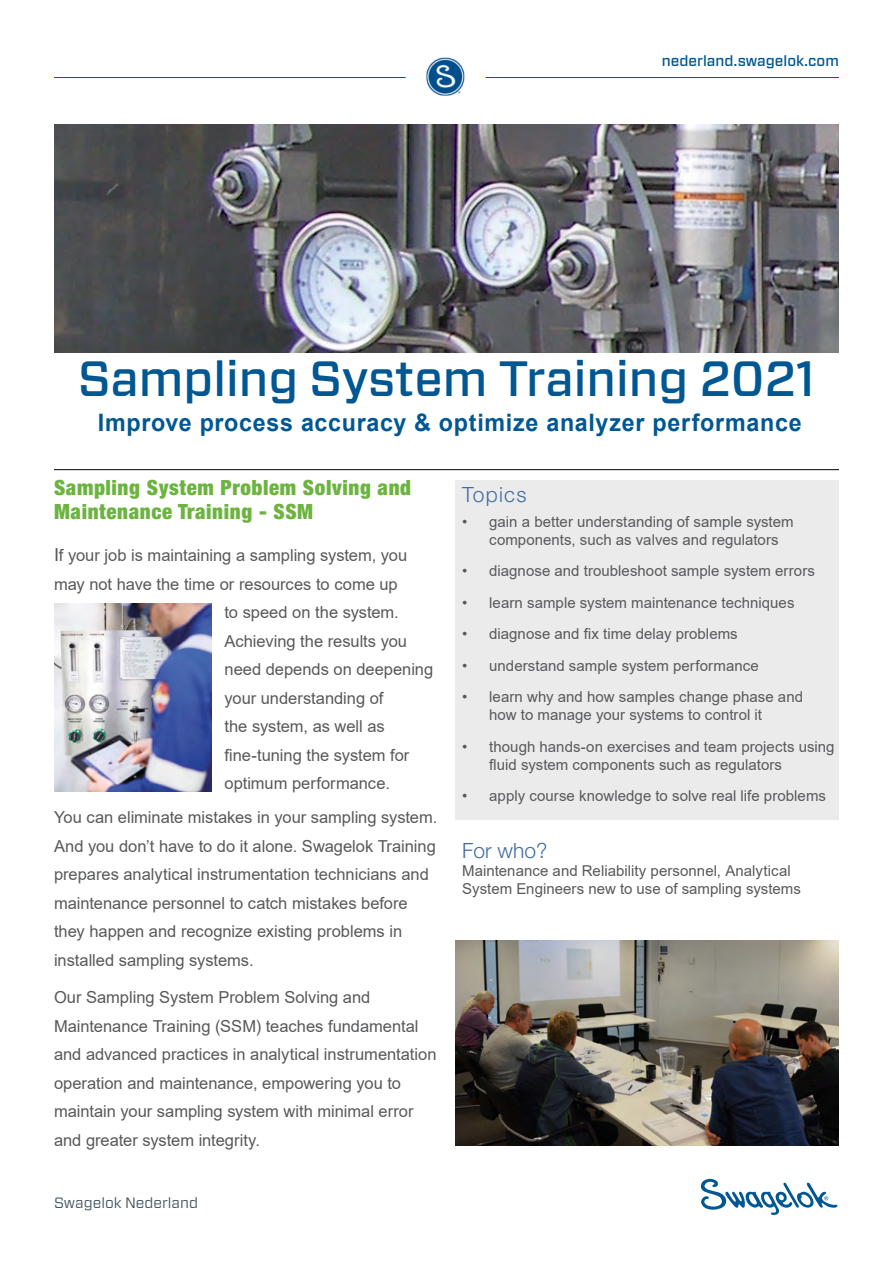
<style>
.page{position:relative;width:893px;height:1263px;background:#fff}
.page>*{position:absolute;margin:0;border:0;box-sizing:border-box;transform-origin:0 0}
.t1{font:500 49.5px "Forza";color:#005792}
.t2{font:700 24px "Arial";letter-spacing:.03em;color:#005792}
.t3{font:900 condensed 21px/24px "Helvetica Neue LT Std";letter-spacing:.03em;color:#6cb33f}
.t4{font:300 21px "Helvetica Neue LT Std";color:#426ca0}
.t5{font:16.5px/28.5px "Arial";color:#58595b}
.t6{font:15px/18px "Arial";color:#58595b}
.t7{font:500 15px "Forza";color:#005792}
.t8{font:15px "Forza";color:#455560}
.s1{font-size:18px}
</style>
<div class="page">
<div style="left:455px;top:480px;width:384px;height:339px;background:#ebebec"></div>
<hr style="left:54px;top:77px;width:352px;height:1px;background:#005792">
<hr style="left:486px;top:77px;width:353px;height:1px;background:#005792">
<img style="left:426px;top:57px;width:39px;height:39px">
<hr style="left:54px;top:469px;width:785px;height:1px;background:#000">
<svg style="left:701px;top:1179px;width:137px;height:36px"></svg>
<img style="left:54px;top:125px;width:785px;height:228px">
<img style="left:455px;top:940px;width:384px;height:205px">
<img style="left:54px;top:603px;width:157px;height:188px">
<p class="t7" style="left:662px;top:51px;width:179px">nederland.swagelok.com</p>
<h1 class="t1" style="left:78px;top:346px;width:738px">Sampling System Training 2021</h1>
<h2 class="t2" style="left:98px;top:406px;width:705px">Improve process accuracy &amp; optimize analyzer performance</h2>
<p class="t3" style="left:54px;top:475px;width:359px">Sampling System Problem Solving and<br>Maintenance Training - SSM</p>
<p class="t5" style="left:54px;top:541px;width:355px"><span class="s1">I</span>f your job is maintaining a sampling system, you</p>
<p class="t5" style="left:54px;top:570px;width:345px">may not have the time or resources to come up</p>
<p class="t5" style="left:225px;top:598px;width:176px">to speed on the system.</p>
<p class="t5" style="left:225px;top:627px;width:184px">Achieving the results you</p>
<p class="t5" style="left:225px;top:655px;width:210px">need depends on deepening</p>
<p class="t5" style="left:225px;top:684px;width:160px">your understanding of</p>
<p class="t5" style="left:225px;top:712px;width:162px">the system, as well as</p>
<p class="t5" style="left:225px;top:741px;width:186px">fine-tuning the system for</p>
<p class="t5" style="left:225px;top:769px;width:167px">optimum performance.</p>
<p class="t5" style="left:54px;top:803px;width:385px">You can eliminate mistakes in your sampling system.<br>And you don’t have to do it alone. Swagelok Training prepares analytical instrumentation technicians and maintenance personnel to catch mistakes before they happen and recognize existing problems in installed sampling systems.</p>
<p class="t5" style="left:54px;top:983px;width:384px">Our Sampling System Problem Solving and Maintenance Training (SSM) teaches fundamental and advanced practices in analytical instrumentation operation and maintenance, empowering you to maintain your sampling system with minimal error and greater system integrity.</p>
<p class="t8" style="left:54px;top:1193px;width:146px">Swagelok Nederland</p>
<p class="t4" style="left:462px;top:482px;width:66px">Topics</p>
<p class="t6" style="left:489px;top:512px;width:306px;text-indent:-27px">• gain a better understanding of sample system components, such as valves and regulators</p>
<p class="t6" style="left:462px;top:562px;width:354px">• diagnose and troubleshoot sample system errors</p>
<p class="t6" style="left:462px;top:593px;width:334px">• learn sample system maintenance techniques</p>
<p class="t6" style="left:462px;top:625px;width:277px">• diagnose and fix time delay problems</p>
<p class="t6" style="left:462px;top:656px;width:298px">• understand sample system performance</p>
<p class="t6" style="left:489px;top:688px;width:315px;text-indent:-27px">• learn why and how samples change phase and how to manage your systems to control it</p>
<p class="t6" style="left:489px;top:737px;width:347px;text-indent:-27px">• though hands-on exercises and team projects using fluid system components such as regulators</p>
<p class="t6" style="left:462px;top:787px;width:365px">• apply course knowledge to solve real life problems</p>
<p class="t4" style="left:462px;top:838px;width:87px">For who?</p>
<p class="t6" style="left:462px;top:862px;width:340px">Maintenance and Reliability personnel, Analytical<br>System Engineers new to use of sampling systems</p>
</div>
